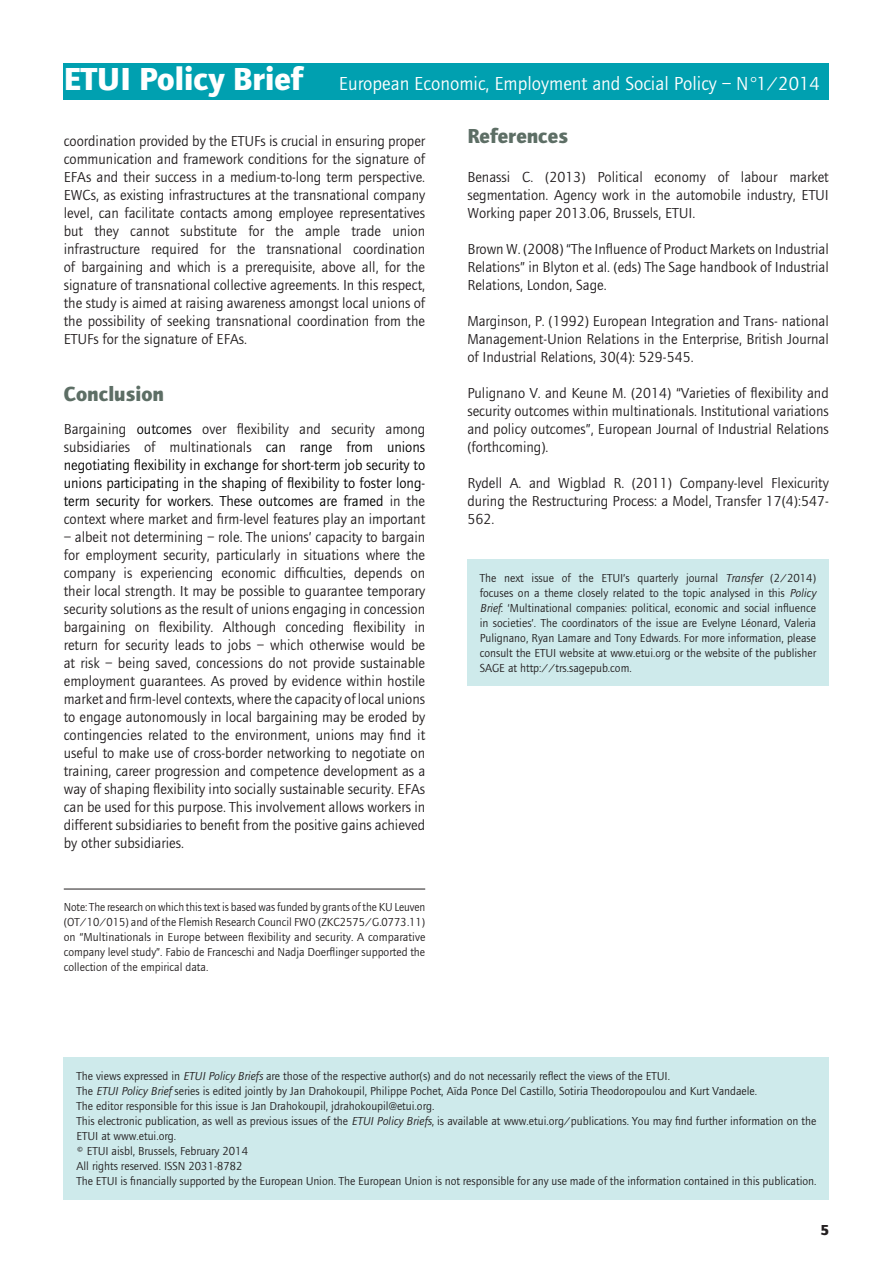
<style>
.page{position:relative;width:893px;height:1263px;background:#fff}
.page>*{position:absolute;margin:0;border:0;box-sizing:border-box;transform-origin:0 0}
.t1{font:700 21px "Foundry Journal";color:#5d6e65}
.t2{font:19.5px "Foundry Journal";color:#fff}
.t3{font:15px/18px "Foundry Journal";color:#231f20;text-align:justify}
.t4{font:15px/18px "Foundry Journal";color:#000;text-align:justify}
.t5{font:700 15px "Foundry Journal";color:#231f20}
.t6{font:12px/15px "Foundry Journal";color:#231f20;text-align:justify}
.s1{font-weight:700;font-size:33px}
.s2{color:#231f20}
.s3{font-style:italic}
</style>
<div class="page">
<div style="left:64px;top:64px;width:765px;height:36px;background:#00a0b0"></div>
<div style="left:64px;top:1057px;width:765px;height:142px;background:#ceeaeb"></div>
<hr style="left:64px;top:889px;width:361px;height:1px;background:#231f20">
<div style="left:467px;top:560px;width:362px;height:126px;background:#ceeaeb"></div>
<h2 class="t2" style="left:64px;top:73px;width:758px"><span class="s1">ETUI Policy Brief</span> European Economic, Employment and Social Policy – N°1/2014</h2>
<h1 class="t1" style="left:467px;top:124px;width:102px">References</h1>
<p class="t3" style="left:467px;top:168px;width:363px">Benassi C. (2013) Political economy of labour market segmentation. Agency work in the automobile industry, ETUI Working paper 2013.06, Brussels, ETUI.</p>
<p class="t3" style="left:467px;top:240px;width:363px">Brown W. (2008) “The Influence of Product Markets on Industrial Relations” in Blyton et al. (eds) The Sage handbook of Industrial Relations, London, Sage.</p>
<p class="t3" style="left:467px;top:312px;width:363px">Marginson, P. (1992) European Integration and Trans- national Management-Union Relations in the Enterprise, British Journal of Industrial Relations, 30(4): 529-545.</p>
<p class="t3" style="left:467px;top:384px;width:363px">Pulignano V. and Keune M. (2014) “Varieties of flexibility and security outcomes within multinationals. Institutional variations and policy outcomes”, European Journal of Industrial Relations (forthcoming).</p>
<p class="t3" style="left:467px;top:474px;width:363px">Rydell A. and Wigblad R. (2011) Company-level Flexicurity during the Restructuring Process: a Model, Transfer 17(4):547- 562.</p>
<p class="t3" style="left:64px;top:132px;width:363px">coordination provided by the ETUFs is crucial in ensuring proper communication and framework conditions for the signature of EFAs and their success in a medium-to-long term perspective.<br>EWCs, as existing infrastructures at the transnational company level, can facilitate contacts among employee representatives but they cannot substitute for the ample trade union infrastructure required for the transnational coordination of bargaining and which is a prerequisite, above all, for the signature of transnational collective agreements. In this respect, the study is aimed at raising awareness amongst local unions of the possibility of seeking transnational coordination from the ETUFs for the signature of EFAs.</p>
<h1 class="t1" style="left:64px;top:381px;width:102px">Conclusion</h1>
<p class="t4" style="left:64px;top:420px;width:363px"><span class="s2">Bargaining</span> outcomes <span class="s2">over flexibility and security among subsidiaries of multinationals</span> can range from unions negotiating flexibility in exchange for short-term job security to unions participating in the shaping of flexibility to foster long&shy;term security for workers. These outcomes are framed <span class="s2">in the context where market and firm-level features play an important</span></p>
<p class="t3" style="left:64px;top:528px;width:363px">– albeit not determining – role. The unions’ capacity to bargain for employment security, particularly in situations where the company is experiencing economic difficulties, depends on their local strength. It may be possible to guarantee temporary security solutions as the result of unions engaging in concession bargaining on flexibility. Although conceding flexibility in return for security leads to jobs – which otherwise would be at risk – being saved, concessions do not provide sustainable employment guarantees. As proved by evidence within hostile market and firm-level contexts, where the capacity of local unions to engage autonomously in local bargaining may be eroded by contingencies related to the environment, unions may find it useful to make use of cross-border networking to negotiate on training, career progression and competence development as a way of shaping flexibility into socially sustainable security. EFAs can be used for this purpose. This involvement allows workers in different subsidiaries to benefit from the positive gains achieved by other subsidiaries.</p>
<p class="t6" style="left:480px;top:571px;width:338px">The next issue of the ETUI’s quarterly journal <span class="s3">Transfer</span> (2/2014) focuses on a theme closely related to the topic analysed in this <span class="s3">Policy Brief</span>: ‘Multinational companies: political, economic and social influence in societies’. The coordinators of the issue are Evelyne Léonard, Valeria Pulignano, Ryan Lamare and Tony Edwards. For more information, please consult the ETUI website at www.etui.org or the website of the publisher SAGE at http://trs.sagepub.com.</p>
<p class="t6" style="left:64px;top:899px;width:363px">Note: The research on which this text is based was funded by grants of the KU Leuven (OT/10/015) and of the Flemish Research Council FWO (ZKC2575/G.0773.11) on “Multinationals in Europe between flexibility and security. A comparative company level study”. Fabio de Franceschi and Nadja Doerflinger supported the collection of the empirical data.</p>
<p class="t6" style="left:77px;top:1069px;width:741px;text-align:left">The views expressed in <span class="s3">ETUI Policy Briefs</span> are those of the respective author(s) and do not necessarily reflect the views of the ETUI.<br>The <span class="s3">ETUI Policy Brief</span> series is edited jointly by Jan Drahokoupil, Philippe Pochet, Aïda Ponce Del Castillo, Sotiria Theodoropoulou and Kurt Vandaele.<br>The editor responsible for this issue is Jan Drahokoupil, jdrahokoupil@etui.org.<br>This electronic publication, as well as previous issues of the <span class="s3">ETUI Policy Briefs</span>, is available at www.etui.org/publications. You may find further information on the ETUI at www.etui.org.<br>© ETUI aisbl, Brussels, February 2014<br>All rights reserved. ISSN 2031-8782<br>The ETUI is financially supported by the European Union. The European Union is not responsible for any use made of the information contained in this publication.</p>
<p class="t5" style="left:820px;top:1221px;width:10px">5</p>
</div>
